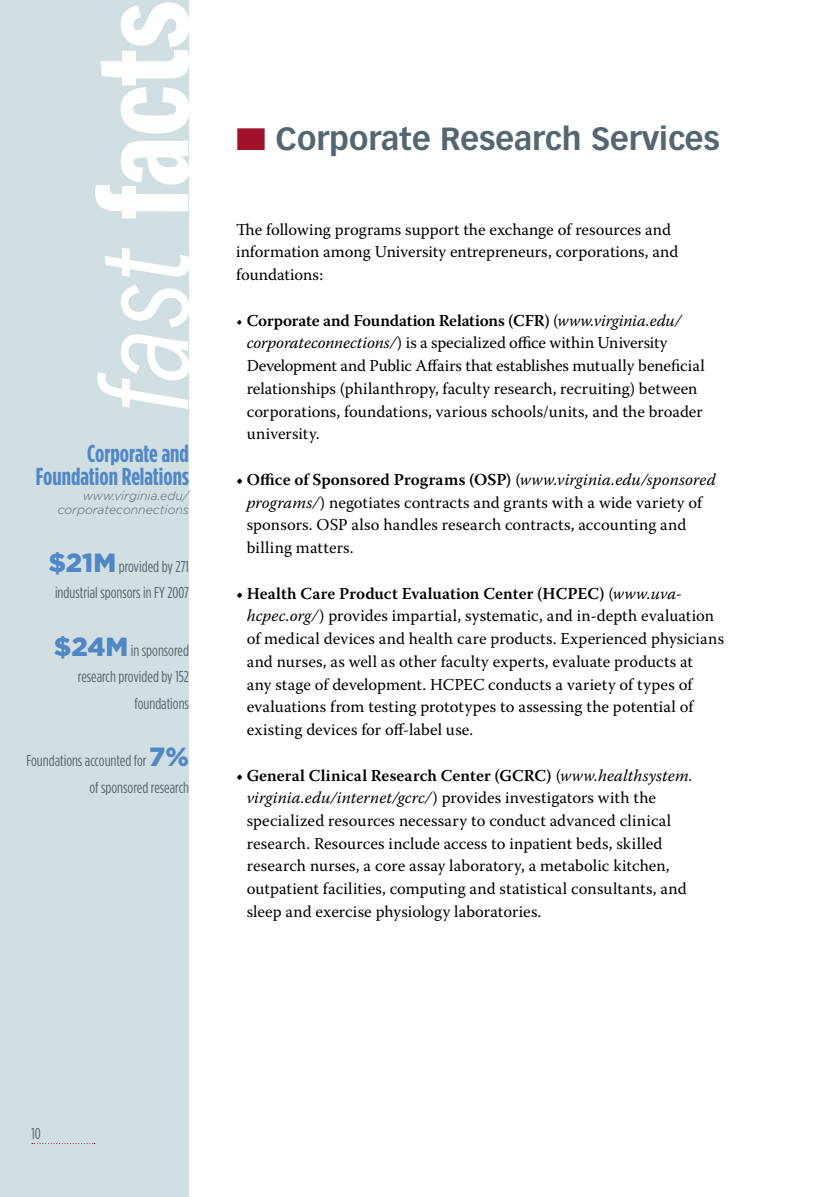
<style>
.page{position:relative;width:819px;height:1197px;background:#fff}
.page>*{position:absolute;margin:0;border:0;box-sizing:border-box;transform-origin:0 0}
.t1{font:134.22px "Franklin Gothic Demi Cmpr";color:#fff}
.t2{font:700 31.5px "Vectora LT Std";color:#556670}
.t3{font:700 24.5px/22.8px "Gotham Condensed";color:#5087c7;text-align:right}
.t4{font:16.62px/22.8px "Warnock Pro";letter-spacing:.005em;color:#000}
.t5{font:15.75px/26.2px "Gotham Condensed";color:#556670;text-align:right}
.t6{font:italic 300 12.25px/14.7px "Gotham";color:#556670;text-align:right}
.s1{font-family:"Franklin Gothic Book Cmpr Ital"}
.s2{font-family:"Gotham";font-weight:900;font-size:26.25px;color:#5087c7}
.s3{color:#a2112a}
.s4{font-weight:600}
.s5{font-style:italic}
</style>
<div class="page">
<div style="left:0;top:0;width:189px;height:1197px;background:#d2dfe2"></div>
<svg style="left:32px;top:1143px;width:63px;height:1px"></svg>
<h1 class="t1" style="left:70px;top:413px;width:414px;rotate:-90deg"><span class="s1">fast</span> facts</h1>
<h3 class="t3" style="left:36px;top:442px;width:155px">Corporate and<br>Foundation Relations</h3>
<p class="t6" style="left:58px;top:488px;width:133px">www.virginia.edu/ corporateconnections</p>
<p class="t5" style="left:48px;top:553px;width:142px;text-align:center"><span class="s2">$21M</span> provided by 271 industrial sponsors in FY 2007</p>
<p class="t5" style="left:54px;top:637px;width:137px"><span class="s2">$24M</span> in sponsored research provided by 152 foundations</p>
<p class="t5" style="left:27px;top:747px;width:164px">Foundations accounted for <span class="s2">7% </span>of sponsored research</p>
<h2 class="t2" style="left:236px;top:120px;width:485px"><span class="s3">■</span> Corporate Research Services</h2>
<p class="t4" style="left:236px;top:218px;width:444px">The following programs support the exchange of resources and information among University entrepreneurs, corporations, and foundations:</p>
<p class="t4" style="left:247px;top:308px;width:459px;text-indent:-11px">• <span class="s4">Corporate and Foundation Relations (CFR)</span> (<span class="s5">www.virginia.edu/ corporateconnections/</span>) is a specialized office within University Development and Public Affairs that establishes mutually beneficial relationships (philanthropy, faculty research, recruiting) between corporations, foundations, various schools/units, and the broader university.</p>
<p class="t4" style="left:247px;top:468px;width:471px;text-indent:-11px"><span class="s4">• Office of Sponsored Programs (OSP)</span> (<span class="s5">www.virginia.edu/sponsored programs/</span>) negotiates contracts and grants with a wide variety of sponsors. OSP also handles research contracts, accounting and billing matters.</p>
<p class="t4" style="left:247px;top:581px;width:479px;text-indent:-10px"><span class="s4">• Health Care Product Evaluation Center (HCPEC)</span> (<span class="s5">www.uva&shy;hcpec.org/</span>) provides impartial, systematic, and in-depth evaluation of medical devices and health care products. Experienced physicians and nurses, as well as other faculty experts, evaluate products at<br>any stage of development. HCPEC conducts a variety of types of evaluations from testing prototypes to assessing the potential of existing devices for off-label use.</p>
<p class="t4" style="left:247px;top:763px;width:448px;text-indent:-10px"><span class="s4">• General Clinical Research Center (GCRC)</span> (<span class="s5">www.healthsystem. virginia.edu/internet/gcrc/</span>) provides investigators with the specialized resources necessary to conduct advanced clinical research. Resources include access to inpatient beds, skilled research nurses, a core assay laboratory, a metabolic kitchen, outpatient facilities, computing and statistical consultants, and sleep and exercise physiology laboratories.</p>
<p class="t5" style="left:32px;top:1120px;width:11px">10</p>
</div>
